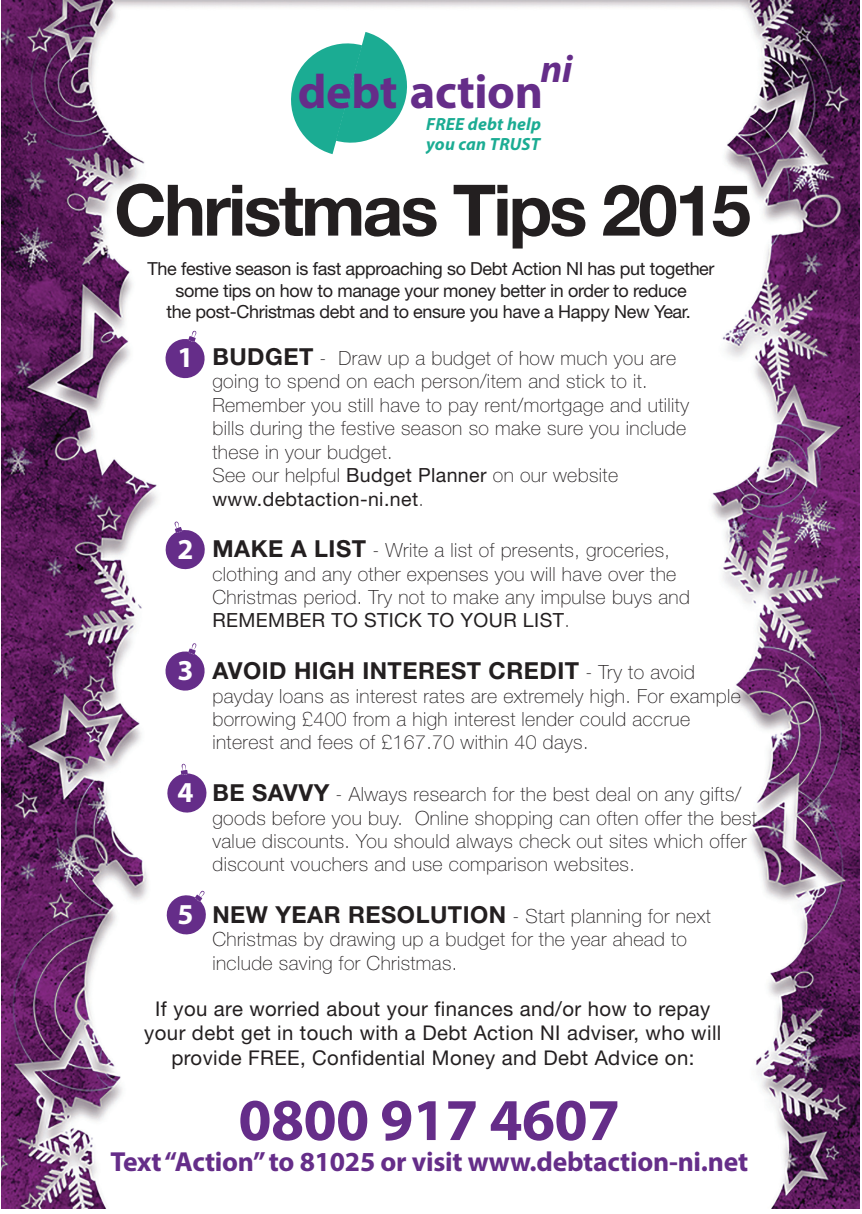
<style>
.page{position:relative;width:862px;height:1214px;background:#fff}
.page>*{position:absolute;margin:0;border:0;box-sizing:border-box;transform-origin:0 0}
.t1{font:700 71px "Helvetica Neue";letter-spacing:-.04em;color:#231f20}
.t2{font:700 59.6px "Myriad Pro";letter-spacing:-.01em;color:#652d89}
.t3{font:700 48.2px "Myriad Pro";letter-spacing:-.01em;color:#652d89}
.t4{font:italic 700 39px "Myriad Pro";color:#652d89}
.t5{font:700 29px "Myriad Pro";color:#fff}
.t6{font:700 27.6px "Myriad Pro";letter-spacing:-.01em;color:#652d89}
.t7{font:700 23.4px "Helvetica Neue";letter-spacing:.02em;color:#231f20}
.t8{font:20.4px/24.4px "Helvetica Neue";letter-spacing:.02em;color:#231f20;text-align:center}
.t9{font:100 19.6px/23.4px "Helvetica Neue";letter-spacing:.02em;color:#231f20}
.t10{font:18px/21.6px "Helvetica Neue";letter-spacing:-.02em;color:#231f20;text-align:center}
.t11{font:italic 700 17.6px/20px "Myriad Pro";letter-spacing:.01em;color:#1bac93}
.s1{font-weight:700;font-size:23.4px}
.s2{font-weight:400}
.s3{font-weight:100;font-size:19.6px}
</style>
<div class="page">
<img style="left:1px;top:0;width:859px;height:1208px">
<svg style="left:285px;top:32px;width:128px;height:122px"></svg>
<svg style="left:163px;top:330px;width:44px;height:51px"></svg>
<svg style="left:163px;top:521px;width:44px;height:50px"></svg>
<svg style="left:163px;top:642px;width:44px;height:51px"></svg>
<svg style="left:165px;top:762px;width:44px;height:53px"></svg>
<svg style="left:164px;top:890px;width:44px;height:46px"></svg>
<h3 class="t4" style="left:540px;top:43px;width:33px">ni</h3>
<h3 class="t3" style="left:298px;top:60px;width:246px">debt action</h3>
<p class="t11" style="left:426px;top:114px;width:116px">FREE debt help you can TRUST</p>
<h1 class="t1" style="left:114px;top:166px;width:638px">Christmas Tips 2015</h1>
<p class="t10" style="left:148px;top:257px;width:568px">The festive season is fast approaching so Debt Action NI has put together some tips on how to manage your money better in order to reduce<br>the post-Christmas debt and to ensure you have a Happy New Year.</p>
<h3 class="t5" style="left:177px;top:338px;width:18px">1</h3>
<h3 class="t5" style="left:177px;top:530px;width:18px">2</h3>
<h3 class="t5" style="left:177px;top:650px;width:18px">3</h3>
<h3 class="t5" style="left:177px;top:773px;width:18px">4</h3>
<h3 class="t5" style="left:177px;top:894px;width:18px">5</h3>
<p class="t9" style="left:212px;top:346px;width:478px"><span class="s1">BUDGET</span> - Draw up a budget of how much you are going to spend on each person/item and stick to it.<br>Remember you still have to pay rent/mortgage and utility bills during the festive season so make sure you include these in your budget.<br>See our helpful <span class="s2">Budget Planner</span> on our website <span class="s2">www.debtaction-ni.net</span>.</p>
<p class="t9" style="left:212px;top:538px;width:479px"><span class="s1">MAKE A LIST</span> - Write a list of presents, groceries, clothing and any other expenses you will have over the Christmas period. Try not to make any impulse buys and <span class="s2">REMEMBER TO STICK TO YOUR LIST</span>.</p>
<p class="t7" style="left:212px;top:656px;width:484px">AVOID HIGH INTEREST CREDIT <span class="s3">- Try to avoid</span></p>
<p class="t9" style="left:212px;top:684px;width:530px">payday loans as interest rates are extremely high. For example borrowing £400 from a high interest lender could accrue interest and fees of £167.70 within 40 days.</p>
<p class="t9" style="left:212px;top:782px;width:546px"><span class="s1">BE SAVVY</span> - Always research for the best deal on any gifts/ goods before you buy. Online shopping can often offer the best value discounts. You should always check out sites which offer discount vouchers and use comparison websites.</p>
<p class="t9" style="left:212px;top:904px;width:500px"><span class="s1">NEW YEAR RESOLUTION</span> - Start planning for next<br>Christmas by drawing up a budget for the year ahead to include saving for Christmas.</p>
<p class="t8" style="left:144px;top:995px;width:578px">If you are worried about your finances and/or how to repay your debt get in touch with a Debt Action NI adviser, who will provide FREE, Confidential Money and Debt Advice on:</p>
<h2 class="t2" style="left:238px;top:1080px;width:383px">0800 917 4607</h2>
<h3 class="t6" style="left:110px;top:1143px;width:639px">Text “Action” to 81025 or visit www.debtaction-ni.net</h3>
</div>
